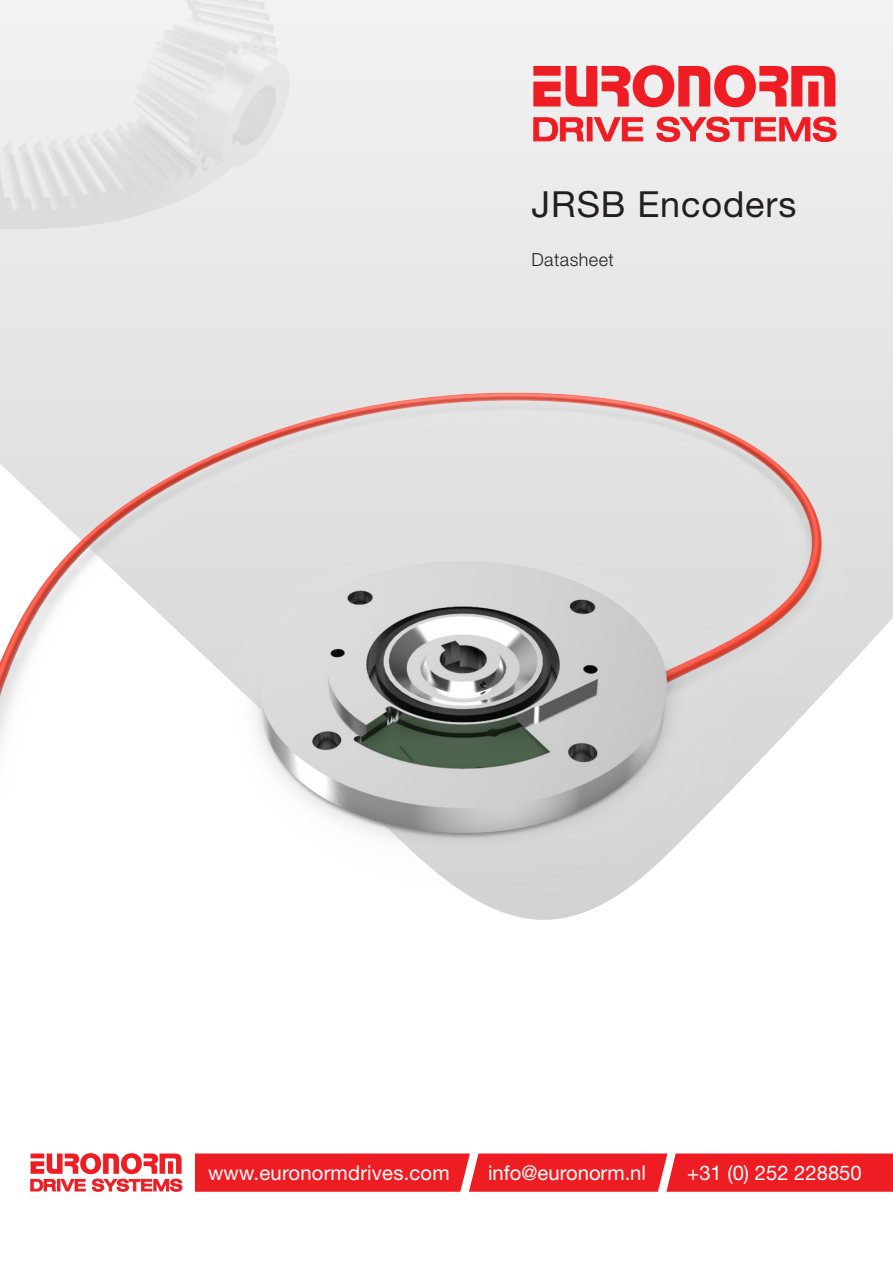
<style>
.page{position:relative;width:893px;height:1263px;background:#fff}
.page>*{position:absolute;margin:0;border:0;box-sizing:border-box;transform-origin:0 0}
._01_Kop{font:36px "Helvetica Neue LT Std";letter-spacing:.025em;color:#231f20}
.t1{font:20.25px "Helvetica Neue LT Std";color:#fff}
._02_SubKop{font:300 18px "Helvetica Neue LT Std";letter-spacing:.025em;color:#231f20}
</style>
<div class="page">
<div style="left:0;top:0;width:893px;height:334px;background:#ebebeb"></div>
<svg style="left:533px;top:65px;width:302px;height:42px"></svg>
<svg style="left:533px;top:117px;width:52px;height:25px"></svg>
<div style="left:587px;top:118px;width:5px;height:23px;background:#ee1d23"></div>
<div style="left:587px;top:117px;width:6px;height:24px;border:1px solid #ee1d23"></div>
<svg style="left:593px;top:117px;width:51px;height:25px"></svg>
<svg style="left:656px;top:116px;width:181px;height:26px;background:#ed8285"></svg>
<svg style="left:195px;top:1153px;width:698px;height:39px;background:#ee262c"></svg>
<svg style="left:30px;top:1153px;width:152px;height:39px"></svg>
<img style="left:0;top:0;width:293px;height:234px">
<img style="left:0;top:334px;width:893px;height:586px">
<p class="_01_Kop" style="left:531px;top:183px;width:266px">JRSB Encoders</p>
<p class="_02_SubKop" style="left:531px;top:248px;width:84px">Datasheet</p>
<p class="t1" style="left:208px;top:1161px;width:243px">www.euronormdrives.com</p>
<p class="t1" style="left:488px;top:1161px;width:159px">info@euronorm.nl</p>
<p class="t1" style="left:687px;top:1161px;width:176px">+31 (0) 252 228850</p>
</div>
